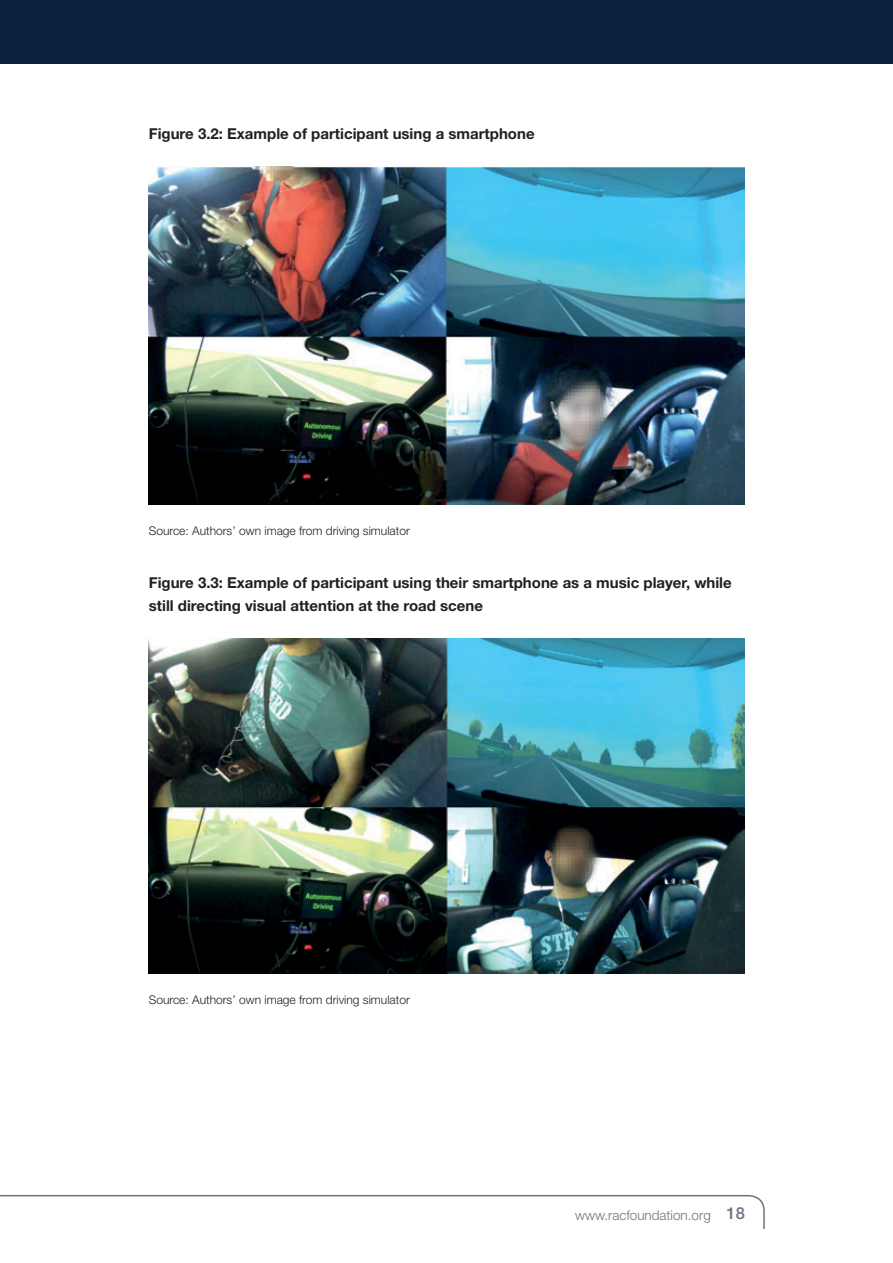
<style>
.page{position:relative;width:893px;height:1263px;background:#0c233f}
.page>*{position:absolute;margin:0;border:0;box-sizing:border-box;transform-origin:0 0}
.t1{font:700 15px/23.2px "Helvetica Neue";color:#231f20}
.t2{font:300 13.5px "Helvetica Neue";color:#707084}
.t3{font:300 12px "Helvetica Neue";color:#231f20}
.s1{font-weight:500;font-size:16.5px}
</style>
<div class="page">
<div style="left:0;top:65px;width:893px;height:1198px;background:#fff"></div>
<hr style="left:0;top:1195px;width:730px;height:1px;background:#707084">
<svg style="left:728px;top:1195px;width:37px;height:34px"></svg>
<img style="left:149px;top:167px;width:595px;height:337px">
<img style="left:149px;top:639px;width:595px;height:334px">
<p class="t1" style="left:149px;top:122px;width:387px">Figure 3.2: Example of participant using a smartphone</p>
<p class="t3" style="left:149px;top:523px;width:262px">Source: Authors’ own image from driving simulator</p>
<p class="t1" style="left:149px;top:571px;width:584px">Figure 3.3: Example of participant using their smartphone as a music player, while still directing visual attention at the road scene</p>
<p class="t3" style="left:149px;top:992px;width:262px">Source: Authors’ own image from driving simulator</p>
<p class="t2" style="left:575px;top:1206px;width:171px">www.racfoundation.org <span class="s1">18</span></p>
</div>
